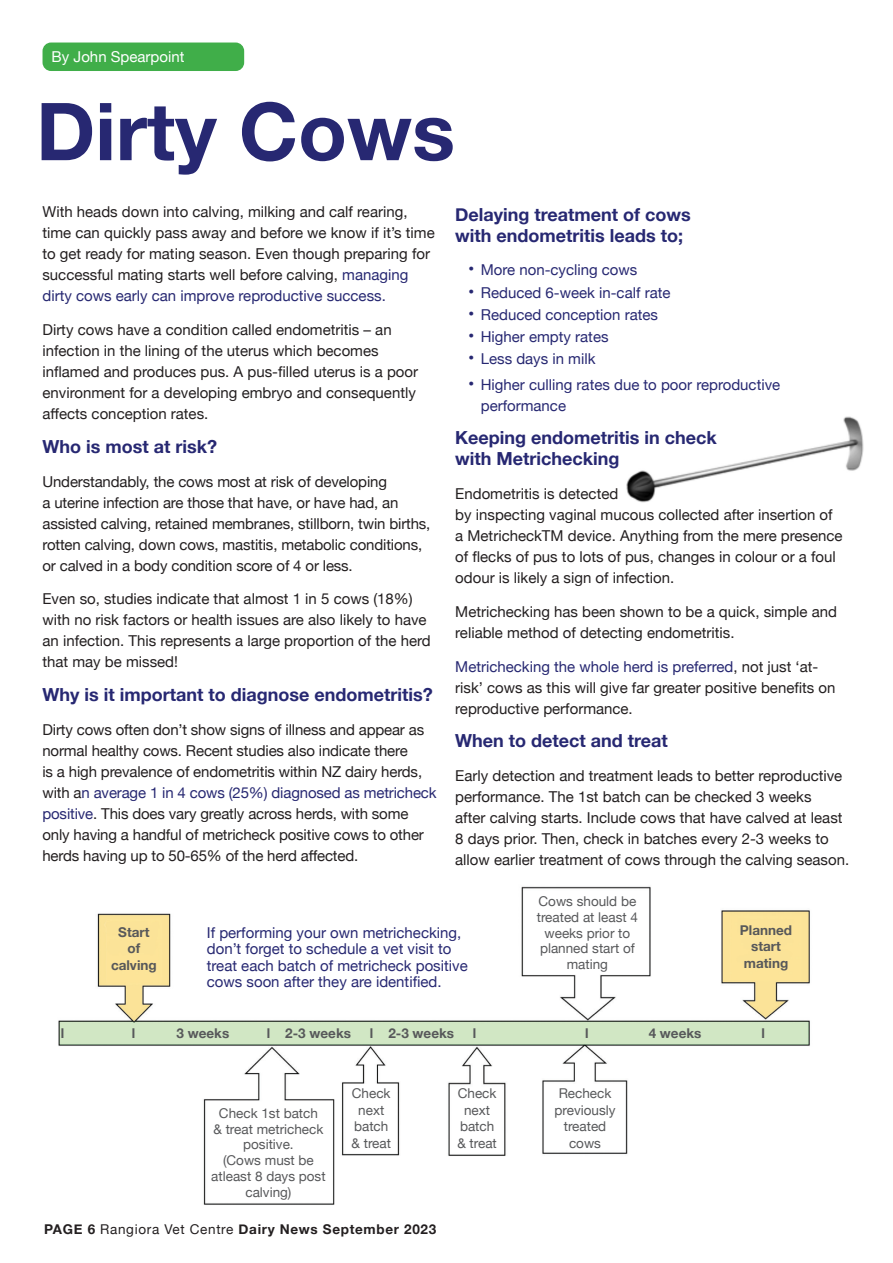
<style>
.page{position:relative;width:893px;height:1263px;background:#fff}
.page>*{position:absolute;margin:0;border:0;box-sizing:border-box;transform-origin:0 0}
.t1{font:700 79.95px "Helvetica Neue";color:#272872}
.t2{font:700 18px/21px "Helvetica Neue";color:#272872}
.t3{font:15px/21px "Helvetica Neue";color:#231f20}
.t4{font:15px/16.5px "Helvetica Neue";color:#272872}
.t5{font:15px "Helvetica Neue";color:#fff}
.t6{font:13.5px/15.8px "Helvetica Neue";color:#57585a;text-align:center}
.t7{font:700 13.5px/16.5px "Helvetica Neue";color:#57585a;text-align:center}
.Default{font:700 13.5px "Helvetica Neue";letter-spacing:.05em;color:#231f20}
.s1{color:#272872}
.s2{font-weight:700;font-size:18px}
.s3{font-weight:400}
</style>
<div class="page">
<img style="left:626px;top:416px;width:238px;height:87px">
<img style="left:58px;top:886px;width:752px;height:319px">
<div style="left:43px;top:43px;width:201px;height:28px;background:#40ae49;border-radius:9px"></div>
<p class="t5" style="left:52px;top:46px;width:134px">By John Spearpoint</p>
<p class="t1" style="left:36px;top:69px;width:420px">Dirty Cows</p>
<p class="t3" style="left:42px;top:202px;width:394px">With heads down into calving, milking and calf rearing, time can quickly pass away and before we know if it’s time to get ready for mating season. Even though preparing for successful mating starts well before calving, <span class="s1">managing dirty cows early can improve reproductive success.</span></p>
<p class="t3" style="left:42px;top:320px;width:377px">Dirty cows have a condition called endometritis – an infection in the lining of the uterus which becomes inflamed and produces pus. A pus-filled uterus is a poor environment for a developing embryo and consequently affects conception rates.</p>
<p class="t2" style="left:42px;top:436px;width:176px">Who is most at risk?</p>
<p class="t3" style="left:42px;top:472px;width:390px">Understandably, the cows most at risk of developing<br>a uterine infection are those that have, or have had, an assisted calving, retained membranes, stillborn, twin births, rotten calving, down cows, mastitis, metabolic conditions, or calved in a body condition score of 4 or less.</p>
<p class="t3" style="left:42px;top:589px;width:390px">Even so, studies indicate that almost 1 in 5 cows (18%) with no risk factors or health issues are also likely to have an infection. This represents a large proportion of the herd that may be missed!</p>
<p class="t2" style="left:42px;top:685px;width:392px">Why is it important to diagnose endometritis?</p>
<p class="t3" style="left:42px;top:720px;width:396px">Dirty cows often don’t show signs of illness and appear as normal healthy cows. Recent studies also indicate there<br>is a high prevalence of endometritis within NZ dairy herds, with a<span class="s1">n average 1 in 4 cows (25%) diagnosed as metricheck positive</span>. This does vary greatly across herds, with some only having a handful of metricheck positive cows to other herds having up to 50-65% of the herd affected.</p>
<p class="t2" style="left:455px;top:204px;width:237px">Delaying treatment of cows with endometritis leads to;</p>
<p class="t4" style="left:468px;top:263px;width:171px"><span class="s2">•</span> More non-cycling cows</p>
<p class="t4" style="left:468px;top:285px;width:204px"><span class="s2">•</span> Reduced 6-week in-calf rate</p>
<p class="t4" style="left:468px;top:307px;width:192px"><span class="s2">•</span> Reduced conception rates</p>
<p class="t4" style="left:468px;top:329px;width:142px"><span class="s2">•</span> Higher empty rates</p>
<p class="t4" style="left:468px;top:352px;width:129px"><span class="s2">•</span> Less days in milk</p>
<p class="t4" style="left:481px;top:375px;width:301px;line-height:21px;text-indent:-13px"><span class="s2">•</span> Higher culling rates due to poor reproductive performance</p>
<p class="t2" style="left:455px;top:428px;width:263px">Keeping endometritis in check with Metrichecking</p>
<p class="t3" style="left:455px;top:484px;width:389px">Endometritis is detected<br>by inspecting vaginal mucous collected after insertion of a MetricheckTM device. Anything from the mere presence of flecks of pus to lots of pus, changes in colour or a foul odour is likely a sign of infection.</p>
<p class="t3" style="left:455px;top:602px;width:383px">Metrichecking has been shown to be a quick, simple and reliable method of detecting endometritis.</p>
<p class="t3" style="left:455px;top:657px;width:382px"><span class="s1">Metrichecking the whole herd is preferred</span>, not just ‘at&shy;risk’ cows as this will give far greater positive benefits on reproductive performance.</p>
<p class="t2" style="left:455px;top:731px;width:214px">When to detect and treat</p>
<p class="t3" style="left:455px;top:766px;width:395px">Early detection and treatment leads to better reproductive performance. The 1st batch can be checked 3 weeks<br>after calving starts. Include cows that have calved at least 8 days prior. Then, check in batches every 2-3 weeks to allow earlier treatment of cows through the calving season.</p>
<p class="t7" style="left:111px;top:924px;width:47px">Start of calving</p>
<p class="t4" style="left:207px;top:925px;width:262px">If performing your own metrichecking, don’t forget to schedule a vet visit to treat each batch of metricheck positive cows soon after they are identified.</p>
<p class="t6" style="left:537px;top:894px;width:103px">Cows should be treated at least 4 weeks prior to planned start of mating</p>
<p class="t7" style="left:740px;top:922px;width:54px">Planned start mating</p>
<p class="t7" style="left:61px;top:1025px;width:5px">l</p>
<p class="t7" style="left:132px;top:1025px;width:5px">l</p>
<p class="t7" style="left:177px;top:1025px;width:54px">3 weeks</p>
<p class="t7" style="left:267px;top:1025px;width:86px">l 2-3 weeks</p>
<p class="t7" style="left:370px;top:1025px;width:86px">l 2-3 weeks</p>
<p class="t7" style="left:473px;top:1025px;width:5px">l</p>
<p class="t7" style="left:585px;top:1025px;width:5px">l</p>
<p class="t7" style="left:649px;top:1025px;width:54px">4 weeks</p>
<p class="t7" style="left:761px;top:1025px;width:5px">l</p>
<p class="t6" style="left:211px;top:1106px;width:116px">Check 1st batch<br>&amp; treat metricheck positive.<br>(Cows must be atleast 8 days post calving)</p>
<p class="t6" style="left:351px;top:1086px;width:41px;line-height:16.5px">Check next batch &amp; treat</p>
<p class="Default" style="left:44px;top:1218px;width:393px">PAGE 6 <span class="s3">Rangiora Vet Centre</span> Dairy News September 2023</p>
<p class="t6" style="left:457px;top:1086px;width:41px;line-height:16.5px">Check next batch &amp; treat</p>
<p class="t6" style="left:554px;top:1086px;width:63px;line-height:16.5px">Recheck previously treated cows</p>
</div>
